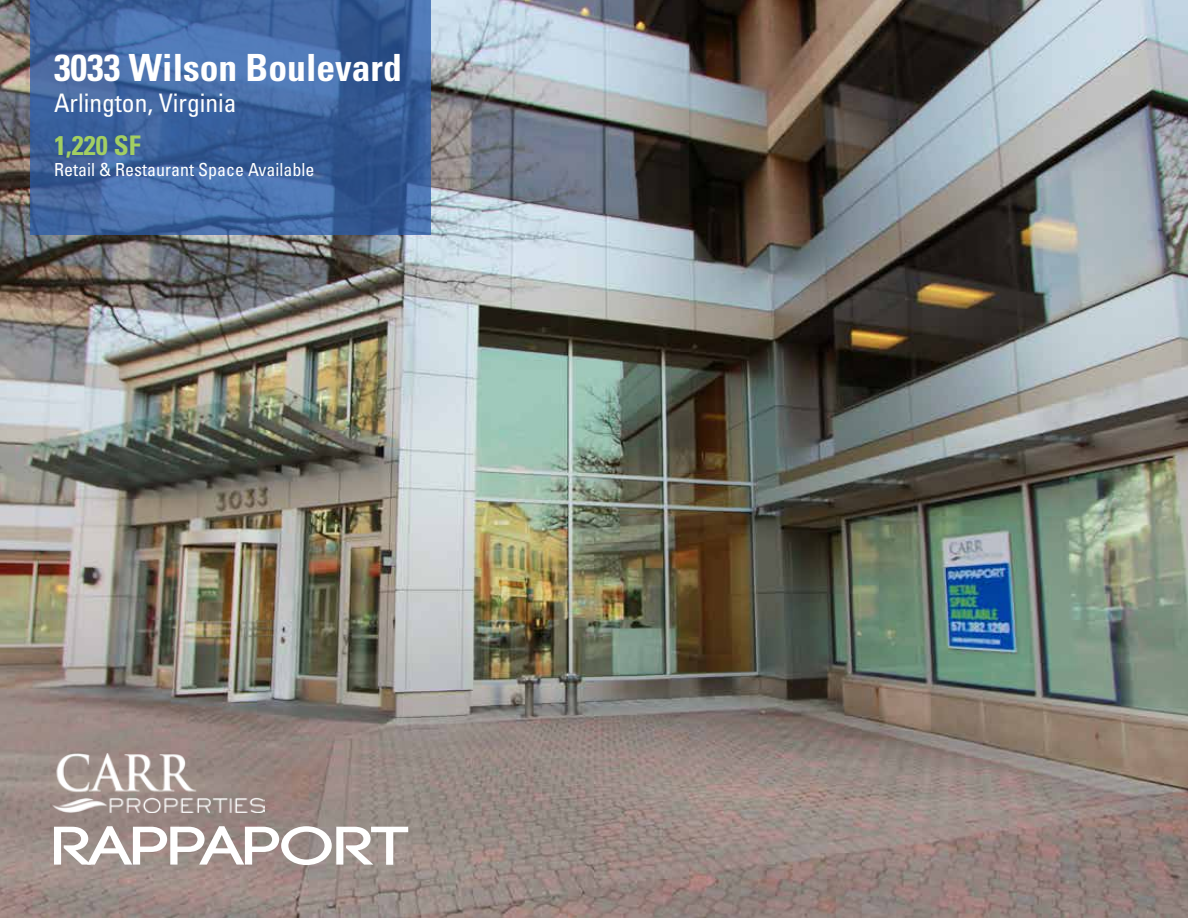
<style>
.page{position:relative;width:1188px;height:918px;background:#fff}
.page>*{position:absolute;margin:0;border:0;box-sizing:border-box;transform-origin:0 0}
.t1{font:700 condensed 37.5px "Univers LT Std";color:#fff}
.t2{font:700 condensed 27px "Univers LT Std";color:#a3cf62}
.t3{font:condensed 25.5px "Univers LT Std";color:#fff}
.t4{font:condensed 18px "Univers LT Std";color:#fff}
</style>
<div class="page">
<img style="left:0;top:0;width:1188px;height:918px">
<svg style="left:30px;top:0;width:400px;height:235px;background:#3f649f"></svg>
<svg style="left:54px;top:826px;width:354px;height:39px"></svg>
<img style="left:52px;top:753px;width:212px;height:60px">
<h1 class="t1" style="left:54px;top:45px;width:349px">3033 Wilson Boulevard</h1>
<h3 class="t3" style="left:54px;top:87px;width:184px">Arlington, Virginia</h3>
<h2 class="t2" style="left:54px;top:128px;width:88px">1,220 SF</h2>
<p class="t4" style="left:54px;top:158px;width:262px">Retail &amp; Restaurant Space Available</p>
</div>
